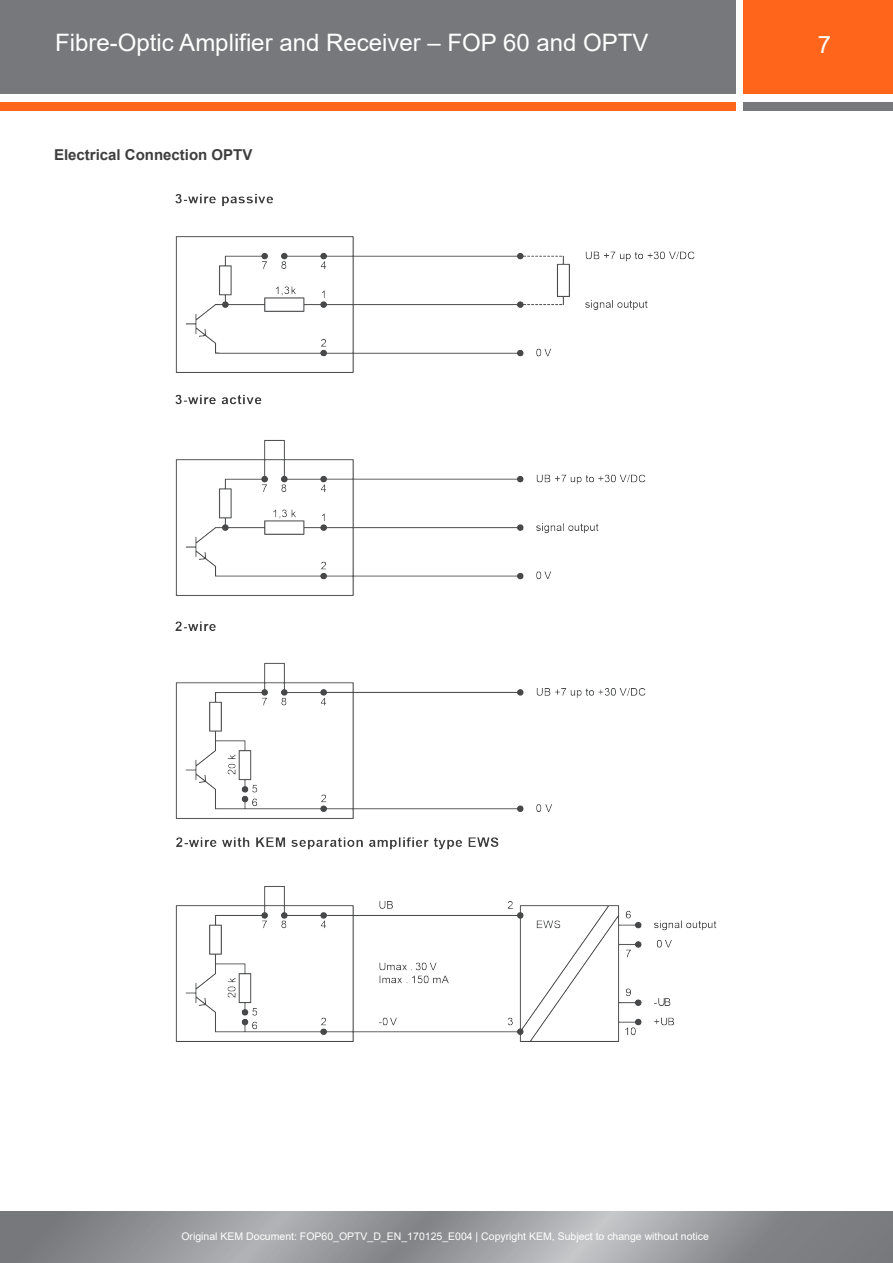
<style>
.page{position:relative;width:893px;height:1263px;background:#fff}
.page>*{position:absolute;margin:0;border:0;box-sizing:border-box;transform-origin:0 0}
.t1{font:24px "Arial";color:#fff}
.KEM_H1_text_grey{font:700 15px "Arial";color:#3e3e3f}
.t2{font:10.5px "Arial";color:#fff}
</style>
<div class="page">
<div style="left:743px;top:0;width:150px;height:94px;background:#ff661c"></div>
<div style="left:0;top:0;width:736px;height:94px;background:#76787b"></div>
<div style="left:743px;top:102px;width:150px;height:9px;background:#76787b"></div>
<div style="left:0;top:102px;width:736px;height:9px;background:#ff661c"></div>
<svg style="left:0;top:1212px;width:893px;height:51px;background:#95969a"></svg>
<img style="left:175px;top:194px;width:542px;height:848px">
<h1 class="t1" style="left:55px;top:27px;width:595px">Fibre-Optic Amplifier and Receiver – FOP 60 and OPTV</h1>
<h1 class="t1" style="left:818px;top:28px;width:15px">7</h1>
<p class="KEM_H1_text_grey" style="left:54px;top:144px;width:200px">Electrical Connection OPTV</p>
<p class="t2" style="left:181px;top:1229px;width:529px">Original KEM Document: FOP60_OPTV_D_EN_170125_E004 | Copyright KEM, Subject to change without notice</p>
</div>
